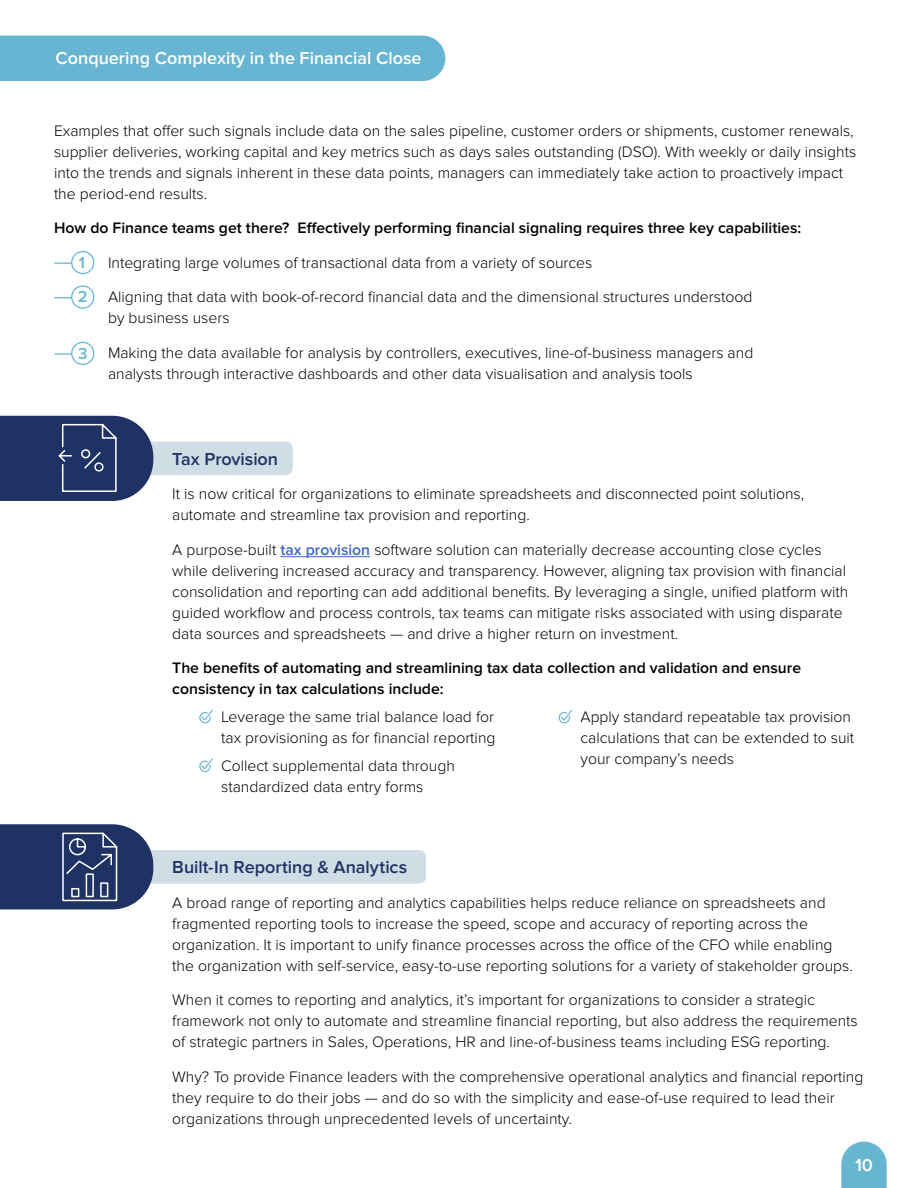
<style>
.page{position:relative;width:918px;height:1188px;background:#fff}
.page>*{position:absolute;margin:0;border:0;box-sizing:border-box;transform-origin:0 0}
.t1{font:600 18px "Proxima Nova";color:#fff}
.t2{font:600 18px "Proxima Nova";color:#1f3264}
.t3{font:600 16.5px/34.5px "Proxima Nova";color:#66b5d1}
.t4{font:300 15.75px/21px "Proxima Nova";color:#000}
.t5{font:600 15.75px/21px "Proxima Nova";color:#000}
.s1{font-weight:600;color:#3d65c9}
</style>
<div class="page">
<div style="left:0;top:36px;width:445px;height:45px;background:#67b5d2"></div>
<svg style="left:841px;top:1142px;width:46px;height:46px;background:#77bdd6"></svg>
<div style="left:71px;top:251px;width:23px;height:23px;border:1px solid #66b5d1;border-radius:50%"></div>
<svg style="left:55px;top:263px;width:16px;height:1px"></svg>
<div style="left:71px;top:285px;width:23px;height:24px;border:1px solid #66b5d1;border-radius:50%"></div>
<svg style="left:55px;top:297px;width:16px;height:1px"></svg>
<div style="left:71px;top:342px;width:23px;height:23px;border:1px solid #66b5d1;border-radius:50%"></div>
<svg style="left:55px;top:353px;width:16px;height:2px"></svg>
<div style="left:134px;top:442px;width:159px;height:33px;background:#cfdde4;border-radius:7px"></div>
<hr style="left:280px;top:556px;width:90px;height:1px;background:#3d65c9">
<svg style="left:199px;top:710px;width:14px;height:13px"></svg>
<svg style="left:199px;top:758px;width:14px;height:14px"></svg>
<svg style="left:559px;top:710px;width:13px;height:13px"></svg>
<svg style="left:0;top:416px;width:153px;height:85px;background:#314270"></svg>
<div style="left:134px;top:850px;width:292px;height:34px;background:#cfdde4;border-radius:7px"></div>
<svg style="left:0;top:824px;width:153px;height:85px;background:#384975"></svg>
<p class="t1" style="left:56px;top:48px;width:367px">Conquering Complexity in the Financial Close</p>
<p class="t4" style="left:54px;top:120px;width:804px">Examples that offer such signals include data on the sales pipeline, customer orders or shipments, customer renewals, supplier deliveries, working capital and key metrics such as days sales outstanding (DSO). With weekly or daily insights into the trends and signals inherent in these data points, managers can immediately take action to proactively impact the period-end results.</p>
<p class="t5" style="left:54px;top:218px;width:749px">How do Finance teams get there? Effectively performing financial signaling requires three key capabilities:</p>
<p class="t4" style="left:108px;top:245px;width:646px;line-height:34.5px">Integrating large volumes of transactional data from a variety of sources<br>Aligning that data with book-of-record financial data and the dimensional structures understood</p>
<p class="t4" style="left:108px;top:301px;width:647px;line-height:34.5px">by business users<br>Making the data available for analysis by controllers, executives, line-of-business managers and</p>
<p class="t4" style="left:108px;top:363px;width:586px">analysts through interactive dashboards and other data visualisation and analysis tools</p>
<p class="t3" style="left:78px;top:245px;width:11px">1<br>2</p>
<p class="t3" style="left:78px;top:336px;width:11px">3</p>
<p class="t2" style="left:172px;top:448px;width:107px">Tax Provision</p>
<p class="t4" style="left:172px;top:484px;width:634px">It is now critical for organizations to eliminate spreadsheets and disconnected point solutions, automate and streamline tax provision and reporting.</p>
<p class="t4" style="left:172px;top:539px;width:678px">A purpose-built <span class="s1">tax provision</span> software solution can materially decrease accounting close cycles while delivering increased accuracy and transparency. However, aligning tax provision with financial consolidation and reporting can add additional benefits. By leveraging a single, unified platform with guided workflow and process controls, tax teams can mitigate risks associated with using disparate data sources and spreadsheets — and drive a higher return on investment.</p>
<p class="t5" style="left:172px;top:658px;width:630px">The benefits of automating and streamlining tax data collection and validation and ensure consistency in tax calculations include:</p>
<p class="t4" style="left:221px;top:706px;width:276px">Leverage the same trial balance load for tax provisioning as for financial reporting</p>
<p class="t4" style="left:221px;top:755px;width:235px">Collect supplemental data through standardized data entry forms</p>
<p class="t4" style="left:580px;top:706px;width:275px">Apply standard repeatable tax provision calculations that can be extended to suit your company’s needs</p>
<p class="t2" style="left:172px;top:857px;width:237px">Built-In Reporting &amp; Analytics</p>
<p class="t4" style="left:172px;top:892px;width:680px">A broad range of reporting and analytics capabilities helps reduce reliance on spreadsheets and fragmented reporting tools to increase the speed, scope and accuracy of reporting across the organization. It is important to unify finance processes across the office of the CFO while enabling the organization with self-service, easy-to-use reporting solutions for a variety of stakeholder groups.</p>
<p class="t4" style="left:172px;top:990px;width:687px">When it comes to reporting and analytics, it’s important for organizations to consider a strategic framework not only to automate and streamline financial reporting, but also address the requirements of strategic partners in Sales, Operations, HR and line-of-business teams including ESG reporting.</p>
<p class="t4" style="left:172px;top:1066px;width:693px">Why? To provide Finance leaders with the comprehensive operational analytics and financial reporting they require to do their jobs — and do so with the simplicity and ease-of-use required to lead their organizations through unprecedented levels of uncertainty.</p>
<p class="t1" style="left:855px;top:1154px;width:19px">10</p>
</div>
